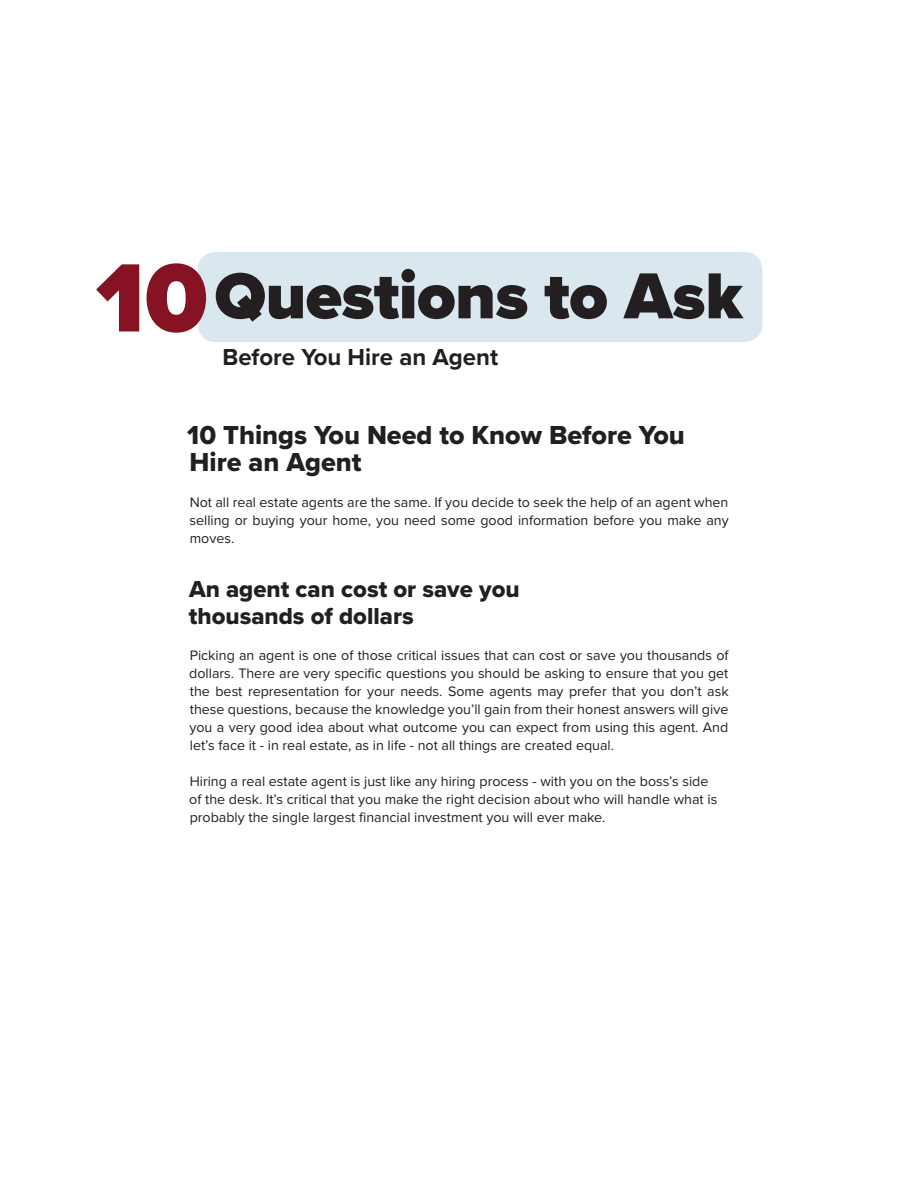
<style>
.page{position:relative;width:918px;height:1188px;background:#fff}
.page>*{position:absolute;margin:0;border:0;box-sizing:border-box;transform-origin:0 0}
.t1{font:900 100.65px "Proxima Nova";color:#861324}
.t2{font:900 67.35px "Proxima Nova";letter-spacing:-.01em;color:#231f20}
.Head{font:27px/27px "Proxima Nova Extrabld";color:#231f20}
.Head-2{font:24px/27px "Proxima Nova Extrabld";color:#231f20}
.t3{font:700 24px "Proxima Nova";color:#231f20}
.Paragraph{font:14.25px/18px "Proxima Nova";color:#231f20;text-align:justify}
.Subhead{font:14.25px/18px "Proxima Nova";color:#231f20}
</style>
<div class="page">
<div style="left:198px;top:252px;width:564px;height:90px;background:#dbe7ef;border-radius:18px"></div>
<p class="t1" style="left:96px;top:223px;width:113px">10</p>
<p class="t2" style="left:215px;top:246px;width:530px">Questions to Ask</p>
<p class="t3" style="left:222px;top:339px;width:277px">Before You Hire an Agent</p>
<p class="Head" style="left:187px;top:421px;width:499px">10 Things You Need to Know Before You<br>Hire an Agent</p>
<p class="Paragraph" style="left:190px;top:493px;width:541px">Not all real estate agents are the same. If you decide to seek the help of an agent when selling or buying your home, you need some good information before you make any moves.</p>
<p class="Head-2" style="left:189px;top:575px;width:332px">An agent can cost or save you thousands of dollars</p>
<p class="Paragraph" style="left:189px;top:646px;width:541px">Picking an agent is one of those critical issues that can cost or save you thousands of dollars. There are very specific questions you should be asking to ensure that you get the best representation for your needs. Some agents may prefer that you don’t ask these questions, because the knowledge you’ll gain from their honest answers will give you a very good idea about what outcome you can expect from using this agent. And let’s face it - in real estate, as in life - not all things are created equal.</p>
<p class="Subhead" style="left:189px;top:772px;width:530px">Hiring a real estate agent is just like any hiring process - with you on the boss’s side of the desk. It’s critical that you make the right decision about who will handle what is probably the single largest financial investment you will ever make.</p>
</div>
